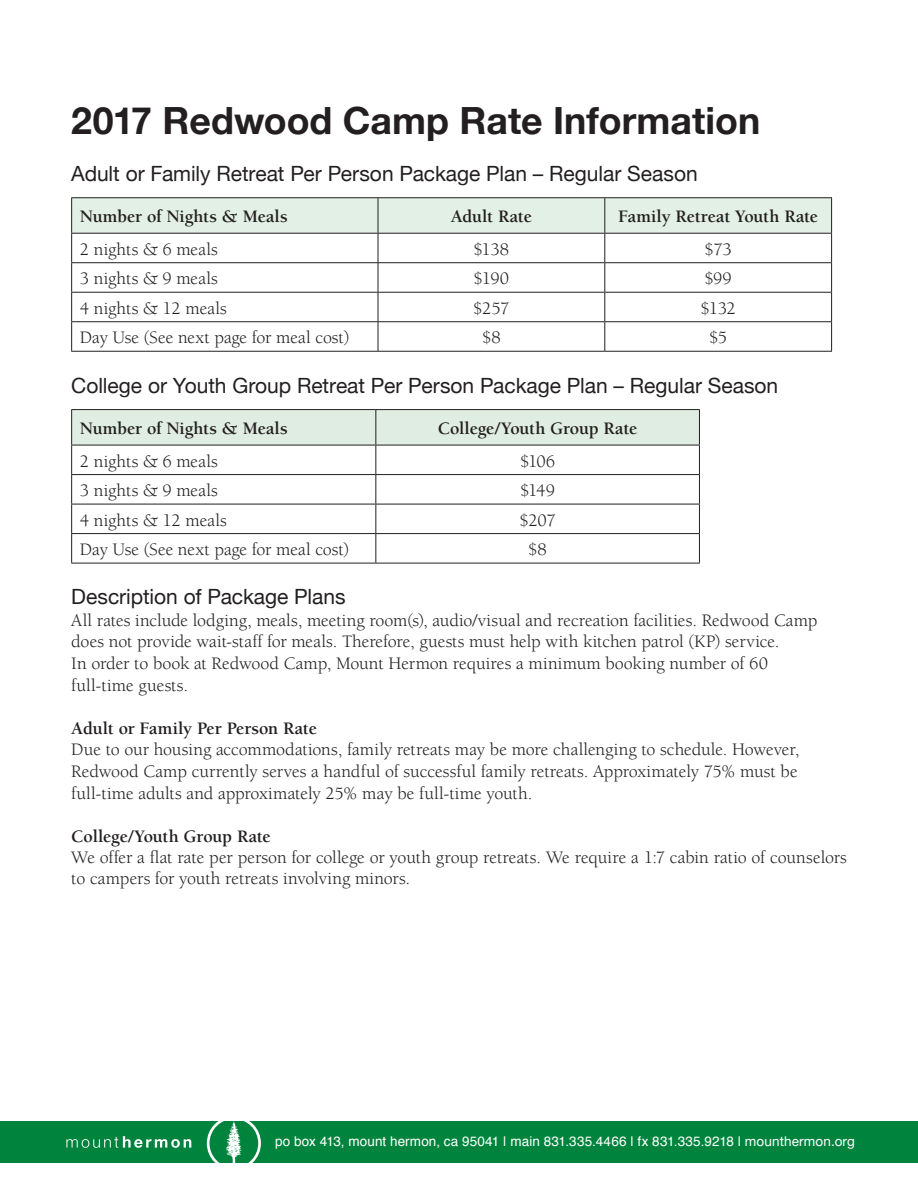
<style>
.page{position:relative;width:918px;height:1188px;background:#fff}
.page>*{position:absolute;margin:0;border:0;box-sizing:border-box;transform-origin:0 0}
.t1{font:700 37.5px "Helvetica Neue";color:#231f20}
.t2{font:21px "Helvetica Neue";letter-spacing:-.005em;color:#231f20}
.t3{font:18px/21.6px "Berkeley";color:#231f20}
.t4{font:700 18px "Berkeley";letter-spacing:-.01em;color:#231f20}
.t5{font:13.5px "Helvetica";letter-spacing:.01em;color:#fff}
.s1{font-family:"Helvetica Neue"}
</style>
<div class="page">
<div style="left:1px;top:1121px;width:917px;height:42px;background:#00843d"></div>
<svg style="left:66px;top:1136px;width:125px;height:12px"></svg>
<svg style="left:207px;top:1121px;width:54px;height:42px"></svg>
<hr style="left:71px;top:197px;width:307px;height:1px;background:#231f20">
<hr style="left:605px;top:197px;width:227px;height:1px;background:#231f20">
<hr style="left:71px;top:351px;width:307px;height:1px;background:#231f20">
<svg style="left:71px;top:198px;width:761px;height:153px"></svg>
<hr style="left:378px;top:292px;width:227px;height:1px;background:#231f20">
<hr style="left:605px;top:292px;width:227px;height:1px;background:#231f20">
<hr style="left:378px;top:321px;width:227px;height:1px;background:#231f20">
<hr style="left:605px;top:321px;width:227px;height:1px;background:#231f20">
<hr style="left:378px;top:351px;width:227px;height:1px;background:#231f20">
<hr style="left:605px;top:351px;width:227px;height:1px;background:#231f20">
<hr style="left:378px;top:197px;width:227px;height:1px;background:#231f20">
<hr style="left:378px;top:198px;width:1px;height:35px;background:#231f20">
<hr style="left:71px;top:409px;width:305px;height:1px;background:#231f20">
<hr style="left:376px;top:409px;width:324px;height:1px;background:#231f20">
<hr style="left:71px;top:563px;width:305px;height:1px;background:#231f20">
<svg style="left:71px;top:410px;width:629px;height:153px"></svg>
<hr style="left:376px;top:504px;width:324px;height:1px;background:#231f20">
<hr style="left:376px;top:533px;width:324px;height:1px;background:#231f20">
<hr style="left:376px;top:563px;width:324px;height:1px;background:#231f20">
<h1 class="t1" style="left:71px;top:91px;width:691px">2017 Redwood Camp Rate Information</h1>
<p class="t2" style="left:71px;top:158px;width:628px">Adult or Family Retreat Per Person Package Plan – Regular Season</p>
<p class="t4" style="left:80px;top:207px;width:209px">Number of Nights &amp; Meals</p>
<p class="t4" style="left:451px;top:207px;width:83px">Adult Rate</p>
<p class="t4" style="left:618px;top:207px;width:202px">Family Retreat Youth Rate</p>
<p class="t3" style="left:80px;top:239px;width:140px">2 nights &amp; 6 meals</p>
<p class="t3" style="left:473px;top:239px;width:37px">$138</p>
<p class="t3" style="left:705px;top:239px;width:29px">$73</p>
<p class="t3" style="left:80px;top:268px;width:140px">3 nights &amp; 9 meals</p>
<p class="t3" style="left:474px;top:268px;width:37px">$190</p>
<p class="t3" style="left:704px;top:268px;width:29px">$99</p>
<p class="t3" style="left:80px;top:298px;width:149px">4 nights &amp; 12 meals</p>
<p class="t3" style="left:473px;top:298px;width:38px">$257</p>
<p class="t3" style="left:701px;top:298px;width:37px">$132</p>
<p class="t3" style="left:80px;top:327px;width:271px">Day Use (See next page for meal cost)</p>
<p class="t3" style="left:482px;top:327px;width:20px">$8</p>
<p class="t3" style="left:709px;top:327px;width:19px">$5</p>
<p class="t2" style="left:71px;top:370px;width:709px">College or Youth Group Retreat Per Person Package Plan – Regular Season</p>
<p class="t4" style="left:80px;top:419px;width:209px">Number of Nights &amp; Meals</p>
<p class="t4" style="left:438px;top:419px;width:201px">College/Youth Group Rate</p>
<p class="t3" style="left:80px;top:450px;width:140px">2 nights &amp; 6 meals</p>
<p class="t3" style="left:520px;top:450px;width:37px">$106</p>
<p class="t3" style="left:80px;top:480px;width:140px">3 nights &amp; 9 meals</p>
<p class="t3" style="left:520px;top:480px;width:37px">$149</p>
<p class="t3" style="left:80px;top:509px;width:149px">4 nights &amp; 12 meals</p>
<p class="t3" style="left:520px;top:509px;width:38px">$207</p>
<p class="t3" style="left:80px;top:539px;width:271px">Day Use (See next page for meal cost)</p>
<p class="t3" style="left:528px;top:539px;width:20px">$8</p>
<p class="t2" style="left:71px;top:582px;width:276px">Description of Package Plans</p>
<p class="t3" style="left:71px;top:610px;width:748px">All rates include lodging, meals, meeting room(s), audio/visual and recreation facilities. Redwood Camp does not provide wait-staff for meals. Therefore, guests must help with kitchen patrol (KP) service.<br>In order to book at Redwood Camp, Mount Hermon requires a minimum booking number of 60 full-time guests.</p>
<p class="t4" style="left:71px;top:719px;width:247px">Adult or Family Per Person Rate</p>
<p class="t3" style="left:71px;top:739px;width:730px;text-align:justify">Due to our housing accommodations, family retreats may be more challenging to schedule. However, Redwood Camp currently serves a handful of successful family retreats. Approximately 75% must be full-time adults and approximately 25% may be full-time youth.</p>
<p class="t4" style="left:71px;top:827px;width:201px">College/Youth Group Rate</p>
<p class="t3" style="left:71px;top:847px;width:777px;line-height:21px">We offer a flat rate per person for college or youth group retreats. We require a 1:7 cabin ratio of counselors to campers for youth retreats involving minors.</p>
<p class="t5" style="left:275px;top:1131px;width:581px">po box 413, mount hermon, ca 95041 | main 831.335.4466 | fx 831.335.9218 | <span class="s1">mounthermon.org</span></p>
</div>
